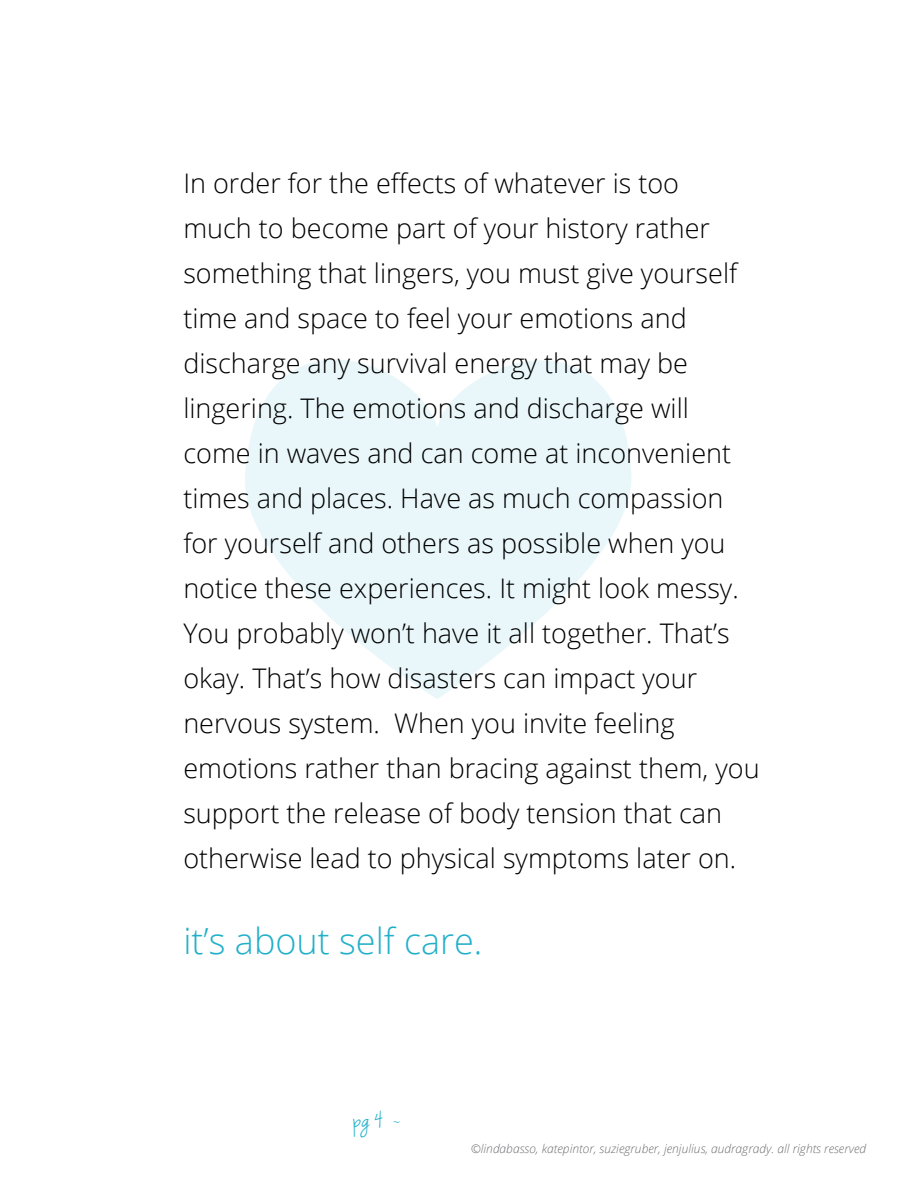
<style>
.page{position:relative;width:918px;height:1188px;background:#fff}
.page>*{position:absolute;margin:0;border:0;box-sizing:border-box;transform-origin:0 0}
.t1{font:300 36px "Open Sans";color:#22b0c9}
.t2{font:300 27px/45px "Open Sans";color:#000}
.t3{font:27px "Jenna Sue";color:#22b0c9}
.t4{font:italic 300 12px "Open Sans";color:#6d6e71}
</style>
<div class="page">
<svg style="left:245px;top:359px;width:387px;height:340px;fill:#e9f7fa"></svg>
<p class="t2" style="left:183px;top:160px;width:578px">In order for the effects of whatever is too<br>much to become part of your history rather something that lingers, you must give yourself time and space to feel your emotions and discharge any survival energy that may be lingering. The emotions and discharge will come in waves and can come at inconvenient times and places. Have as much compassion for yourself and others as possible when you notice these experiences. It might look messy.<br>You probably won’t have it all together. That’s okay. That’s how disasters can impact your nervous system. When you invite feeling emotions rather than bracing against them, you support the release of body tension that can otherwise lead to physical symptoms later on.</p>
<h1 class="t1" style="left:183px;top:917px;width:301px">it’s about self care.</h1>
<p class="t3" style="left:354px;top:1104px;width:49px">pg 4 ~</p>
<p class="t4" style="left:471px;top:1140px;width:397px">©lindabasso, katepintor, suziegruber, jenjulius, audragrady. all rights reserved</p>
</div>
